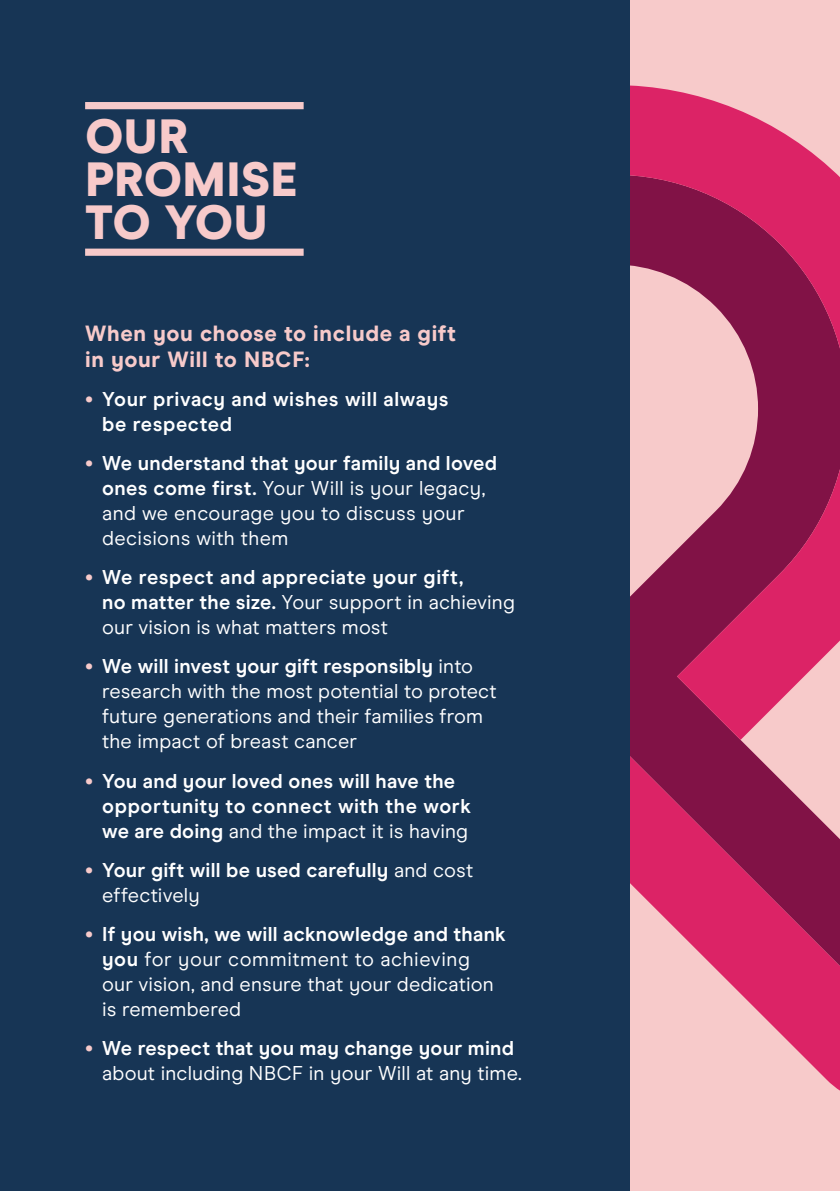
<style>
.page{position:relative;width:840px;height:1191px;background:#fff}
.page>*{position:absolute;margin:0;border:0;box-sizing:border-box;transform-origin:0 0}
.t1{font:900 48px/43.2px "Modern Era";color:#f7caca}
.t2{font:800 22px/26px "Modern Era";letter-spacing:.03em;color:#f7caca}
.t3{font:20px/25px "Modern Era";letter-spacing:.01em;color:#fff}
.t4{font:700 20px/25px "Modern Era";letter-spacing:.02em;color:#fff}
.s1{font-weight:500;font-size:32px;color:#f7caca}
.s2{font-weight:700}
.s3{font-weight:400}
</style>
<div class="page">
<div style="left:629px;top:0;width:210px;height:1191px;background:#f7caca"></div>
<svg style="left:629px;top:53px;width:210px;height:1061px"></svg>
<div style="left:0;top:0;width:629px;height:1191px;background:#173555"></div>
<div style="left:85px;top:102px;width:218px;height:7px;background:#f7caca"></div>
<div style="left:85px;top:249px;width:218px;height:7px;background:#f7caca"></div>
<h1 class="t1" style="left:85px;top:117px;width:213px">OUR<br>PROMISE<br>TO YOU</h1>
<p class="t2" style="left:85px;top:321px;width:372px">When you choose to include a gift in your Will to NBCF:</p>
<p class="t4" style="left:102px;top:388px;width:348px;text-indent:-17px"><span class="s1">•</span> Your privacy and wishes will always be respected</p>
<p class="t3" style="left:102px;top:452px;width:396px;text-indent:-17px"><span class="s1">•</span> <span class="s2">We understand that your family and loved ones come first.</span> Your Will is your legacy, and we encourage you to discuss your decisions with them</p>
<p class="t3" style="left:102px;top:566px;width:414px;text-indent:-17px"><span class="s1">•</span> <span class="s2">We respect and appreciate your gift,<br>no matter the size.</span> Your support in achieving our vision is what matters most</p>
<p class="t3" style="left:102px;top:655px;width:396px;text-indent:-17px"><span class="s1">•</span> <span class="s2">We will invest your gift responsibly</span> into research with the most potential to protect future generations and their families from the impact of breast cancer</p>
<p class="t4" style="left:102px;top:769px;width:370px;text-indent:-17px"><span class="s1">•</span> You and your loved ones will have the opportunity to connect with the work we are doing <span class="s3">and the impact it is having</span></p>
<p class="t4" style="left:102px;top:858px;width:372px;text-indent:-17px"><span class="s1">•</span> Your gift will be used carefully <span class="s3">and cost effectively</span></p>
<p class="t3" style="left:102px;top:923px;width:405px;text-indent:-17px"><span class="s1">•</span> <span class="s2">If you wish, we will acknowledge and thank you</span> for your commitment to achieving<br>our vision, and ensure that your dedication is remembered</p>
<p class="t3" style="left:102px;top:1037px;width:421px;text-indent:-17px"><span class="s1">•</span> <span class="s2">We respect that you may change your mind </span>about including NBCF in your Will at any time.</p>
</div>
